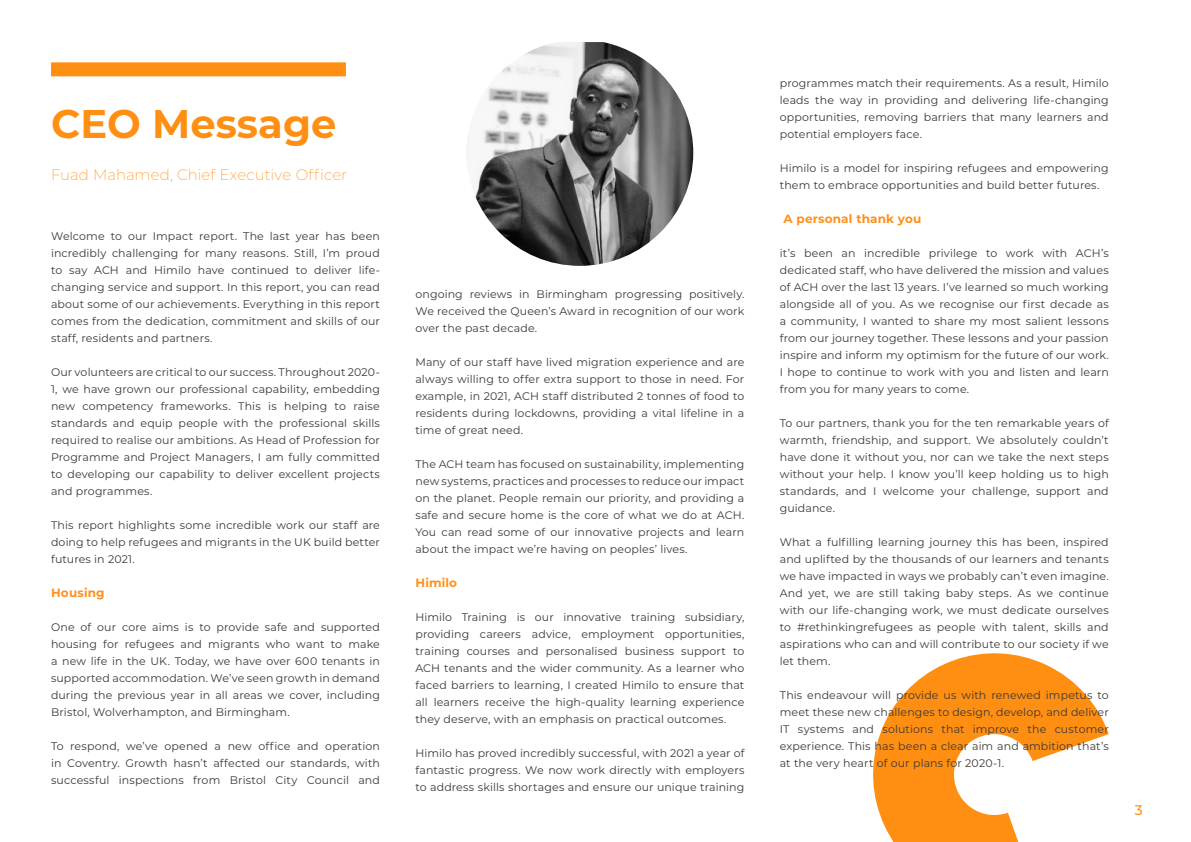
<style>
.page{position:relative;width:1191px;height:842px;background:#fff}
.page>*{position:absolute;margin:0;border:0;box-sizing:border-box;transform-origin:0 0}
.Main_Heading{font:700 40px "Montserrat";color:#ff8f12}
.Emphasis{font:200 15px "Montserrat";color:#ff8f12}
.Page_Numbers{font:500 14px "Montserrat";color:#ff8f1c}
.Body_Copy{font:700 12px "Montserrat";letter-spacing:.015em;color:#ff8f1c}
.Body_Copy-2{font:11px/17px "Montserrat";letter-spacing:.01em;color:#3d3834;text-align:justify}
</style>
<div class="page">
<div style="left:51px;top:62px;width:295px;height:14px;background:#ff8f12"></div>
<svg style="left:873px;top:653px;width:235px;height:189px;fill:#ff8f12"></svg>
<img style="left:466px;top:42px;width:227px;height:224px">
<p class="Main_Heading" style="left:51px;top:94px;width:287px">CEO Message</p>
<p class="Emphasis" style="left:51px;top:165px;width:297px">Fuad Mahamed, Chief Executive Officer</p>
<p class="Body_Copy-2" style="left:51px;top:227px;width:330px">Welcome to our Impact report. The last year has been incredibly challenging for many reasons. Still, I’m proud to say ACH and Himilo have continued to deliver life&shy;changing service and support. In this report, you can read about some of our achievements. Everything in this report comes from the dedication, commitment and skills of our staff, residents and partners.</p>
<p class="Body_Copy-2" style="left:51px;top:363px;width:330px">Our volunteers are critical to our success. Throughout 2020- 1, we have grown our professional capability, embedding new competency frameworks. This is helping to raise standards and equip people with the professional skills required to realise our ambitions. As Head of Profession for Programme and Project Managers, I am fully committed to developing our capability to deliver excellent projects and programmes.</p>
<p class="Body_Copy-2" style="left:51px;top:516px;width:330px">This report highlights some incredible work our staff are doing to help refugees and migrants in the UK build better futures in 2021.</p>
<p class="Body_Copy" style="left:51px;top:584px;width:55px">Housing</p>
<p class="Body_Copy-2" style="left:51px;top:618px;width:330px">One of our core aims is to provide safe and supported housing for refugees and migrants who want to make a new life in the UK. Today, we have over 600 tenants in supported accommodation. We’ve seen growth in demand during the previous year in all areas we cover, including Bristol, Wolverhampton, and Birmingham.</p>
<p class="Body_Copy-2" style="left:51px;top:737px;width:330px">To respond, we’ve opened a new office and operation in Coventry. Growth hasn’t affected our standards, with successful inspections from Bristol City Council and</p>
<p class="Body_Copy-2" style="left:415px;top:286px;width:330px">ongoing reviews in Birmingham progressing positively.<br>We received the Queen’s Award in recognition of our work over the past decade.</p>
<p class="Body_Copy-2" style="left:415px;top:354px;width:330px">Many of our staff have lived migration experience and are always willing to offer extra support to those in need. For example, in 2021, ACH staff distributed 2 tonnes of food to residents during lockdowns, providing a vital lifeline in a time of great need.</p>
<p class="Body_Copy-2" style="left:415px;top:456px;width:330px">The ACH team has focused on sustainability, implementing new systems, practices and processes to reduce our impact on the planet. People remain our priority, and providing a safe and secure home is the core of what we do at ACH.<br>You can read some of our innovative projects and learn about the impact we’re having on peoples’ lives.</p>
<p class="Body_Copy" style="left:415px;top:574px;width:43px">Himilo</p>
<p class="Body_Copy-2" style="left:415px;top:609px;width:330px">Himilo Training is our innovative training subsidiary, providing careers advice, employment opportunities, training courses and personalised business support to ACH tenants and the wider community. As a learner who faced barriers to learning, I created Himilo to ensure that all learners receive the high-quality learning experience they deserve, with an emphasis on practical outcomes.</p>
<p class="Body_Copy-2" style="left:415px;top:745px;width:330px">Himilo has proved incredibly successful, with 2021 a year of fantastic progress. We now work directly with employers to address skills shortages and ensure our unique training</p>
<p class="Body_Copy-2" style="left:780px;top:74px;width:330px">programmes match their requirements. As a result, Himilo leads the way in providing and delivering life-changing opportunities, removing barriers that many learners and potential employers face.</p>
<p class="Body_Copy-2" style="left:780px;top:159px;width:330px">Himilo is a model for inspiring refugees and empowering them to embrace opportunities and build better futures.</p>
<p class="Body_Copy" style="left:783px;top:210px;width:139px">A personal thank you</p>
<p class="Body_Copy-2" style="left:780px;top:244px;width:330px">it’s been an incredible privilege to work with ACH’s dedicated staff, who have delivered the mission and values of ACH over the last 13 years. I’ve learned so much working alongside all of you. As we recognise our first decade as a community, I wanted to share my most salient lessons from our journey together. These lessons and your passion inspire and inform my optimism for the future of our work.<br>I hope to continue to work with you and listen and learn from you for many years to come.</p>
<p class="Body_Copy-2" style="left:780px;top:414px;width:330px">To our partners, thank you for the ten remarkable years of warmth, friendship, and support. We absolutely couldn’t have done it without you, nor can we take the next steps without your help. I know you’ll keep holding us to high standards, and I welcome your challenge, support and guidance.</p>
<p class="Body_Copy-2" style="left:780px;top:533px;width:330px">What a fulfilling learning journey this has been, inspired and uplifted by the thousands of our learners and tenants we have impacted in ways we probably can’t even imagine.<br>And yet, we are still taking baby steps. As we continue with our life-changing work, we must dedicate ourselves to #rethinkingrefugees as people with talent, skills and aspirations who can and will contribute to our society if we let them.</p>
<p class="Body_Copy-2" style="left:780px;top:686px;width:330px">This endeavour will provide us with renewed impetus to meet these new challenges to design, develop, and deliver IT systems and solutions that improve the customer experience. This has been a clear aim and ambition that’s at the very heart of our plans for 2020-1.</p>
<p class="Page_Numbers" style="left:1134px;top:800px;width:10px">3</p>
</div>
